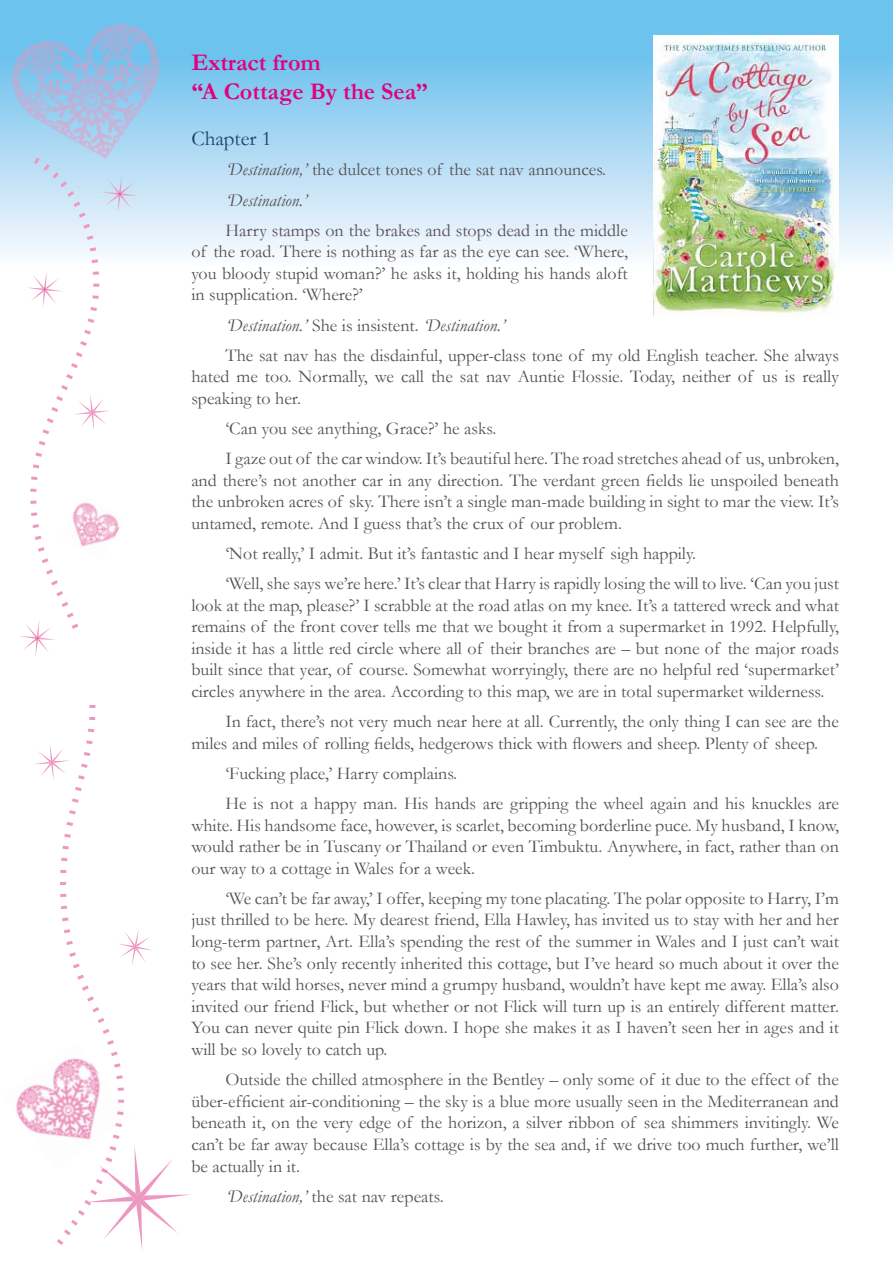
<style>
.page{position:relative;width:893px;height:1263px;background:#fff}
.page>*{position:absolute;margin:0;border:0;box-sizing:border-box;transform-origin:0 0}
.t1{font:700 24px/28.8px "Garamond";color:#e1007e}
.t2{font:21px "Garamond";color:#214064}
.t3{font:18px/21.6px "Garamond";color:#555051}
.s1{font-style:italic}
</style>
<div class="page">
<svg style="left:0;top:0;width:893px;height:255px;background:#a1d6f3"></svg>
<img style="left:0;top:3px;width:182px;height:182px">
<img style="left:16px;top:1085px;width:17px;height:47px">
<svg style="left:19px;top:157px;width:119px;height:499px"></svg>
<svg style="left:33px;top:705px;width:157px;height:546px"></svg>
<img style="left:653px;top:35px;width:186px;height:282px">
<h1 class="t1" style="left:191px;top:48px;width:238px">Extract from<br>“A Cottage By the Sea”</h1>
<p class="t2" style="left:191px;top:125px;width:82px">Chapter 1</p>
<p class="t3" style="left:225px;top:154px;width:382px;line-height:30.2px"><span class="s1">‘Destination,’</span> the dulcet tones of the sat nav announces. <span class="s1">‘Destination.’</span></p>
<p class="t3" style="left:191px;top:219px;width:438px;text-align:justify;text-indent:34px">Harry stamps on the brakes and stops dead in the middle of the road. There is nothing as far as the eye can see. ‘Where, you bloody stupid woman?’ he asks it, holding his hands aloft in supplication. ‘Where?’</p>
<p class="t3" style="left:225px;top:309px;width:615px;line-height:30.2px"><span class="s1">‘Destination.’</span> She is insistent. <span class="s1">‘Destination.’<br></span>The sat nav has the disdainful, upper-class tone of my old English teacher. She always</p>
<p class="t3" style="left:191px;top:365px;width:649px">hated me too. Normally, we call the sat nav Auntie Flossie. Today, neither of us is really speaking to her.</p>
<p class="t3" style="left:225px;top:413px;width:615px;line-height:30.2px">‘Can you see anything, Grace?’ he asks.<br>I gaze out of the car window. It’s beautiful here. The road stretches ahead of us, unbroken,</p>
<p class="t3" style="left:191px;top:469px;width:649px;text-align:justify">and there’s not another car in any direction. The verdant green fields lie unspoiled beneath the unbroken acres of sky. There isn’t a single man-made building in sight to mar the view. It’s untamed, remote. And I guess that’s the crux of our problem.</p>
<p class="t3" style="left:225px;top:538px;width:615px;line-height:30.2px">‘Not really,’ I admit. But it’s fantastic and I hear myself sigh happily.<br>‘Well, she says we’re here.’ It’s clear that Harry is rapidly losing the will to live. ‘Can you just</p>
<p class="t3" style="left:191px;top:594px;width:649px;text-align:justify">look at the map, please?’ I scrabble at the road atlas on my knee. It’s a tattered wreck and what remains of the front cover tells me that we bought it from a supermarket in 1992. Helpfully, inside it has a little red circle where all of their branches are – but none of the major roads built since that year, of course. Somewhat worryingly, there are no helpful red ‘supermarket’ circles anywhere in the area. According to this map, we are in total supermarket wilderness.</p>
<p class="t3" style="left:191px;top:710px;width:649px;text-indent:34px">In fact, there’s not very much near here at all. Currently, the only thing I can see are the miles and miles of rolling fields, hedgerows thick with flowers and sheep. Plenty of sheep.</p>
<p class="t3" style="left:225px;top:758px;width:615px;line-height:30.2px">‘Fucking place,’ Harry complains.<br>He is not a happy man. His hands are gripping the wheel again and his knuckles are</p>
<p class="t3" style="left:191px;top:814px;width:649px;text-align:justify">white. His handsome face, however, is scarlet, becoming borderline puce. My husband, I know, would rather be in Tuscany or Thailand or even Timbuktu. Anywhere, in fact, rather than on our way to a cottage in Wales for a week.</p>
<p class="t3" style="left:191px;top:887px;width:649px;text-align:justify;text-indent:34px">‘We can’t be far away,’ I offer, keeping my tone placating. The polar opposite to Harry, I’m just thrilled to be here. My dearest friend, Ella Hawley, has invited us to stay with her and her long-term partner, Art. Ella’s spending the rest of the summer in Wales and I just can’t wait to see her. She’s only recently inherited this cottage, but I’ve heard so much about it over the years that wild horses, never mind a grumpy husband, wouldn’t have kept me away. Ella’s also invited our friend Flick, but whether or not Flick will turn up is an entirely different matter.<br>You can never quite pin Flick down. I hope she makes it as I haven’t seen her in ages and it will be so lovely to catch up.</p>
<p class="t3" style="left:191px;top:1068px;width:649px;text-align:justify;text-indent:34px">Outside the chilled atmosphere in the Bentley – only some of it due to the effect of the über-efficient air-conditioning – the sky is a blue more usually seen in the Mediterranean and beneath it, on the very edge of the horizon, a silver ribbon of sea shimmers invitingly. We can’t be far away because Ella’s cottage is by the sea and, if we drive too much further, we’ll be actually in it.</p>
<p class="t3" style="left:225px;top:1185px;width:220px"><span class="s1">‘Destination,’</span> the sat nav repeats.</p>
</div>
